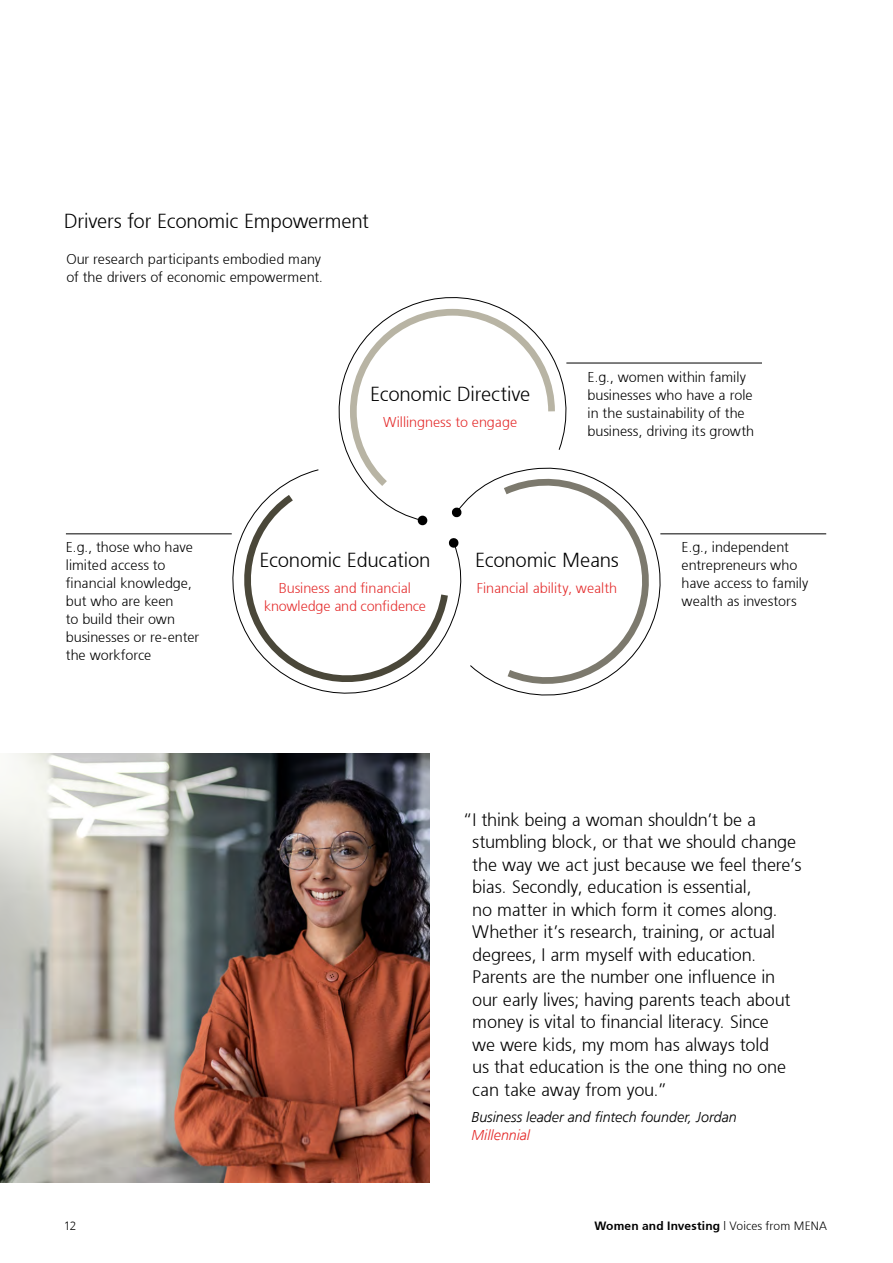
<style>
.page{position:relative;width:893px;height:1263px;background:#fff}
.page>*{position:absolute;margin:0;border:0;box-sizing:border-box;transform-origin:0 0}
.UBS_Subheadline_13_5_grid{font:300 20.25px "Frutiger 45";letter-spacing:-.01em;color:#000}
.t1{font:300 18px/22.5px "Frutiger 45";letter-spacing:-.01em;color:#000}
.UBS_Copy_text_9_5_grid{font:300 14.25px/18px "Frutiger 45";color:#000}
.UBS_Copy_text_9_5_grid-2{font:300 14.25px/18px "Frutiger 45";color:#e42b2b;text-align:center}
.Quote_Name{font:italic 300 14.25px "Frutiger 45";color:#000}
.Quote_Name-2{font:italic 300 14.25px "Frutiger 45";color:#e42b2b}
.t2{font:300 12px "Frutiger 45";letter-spacing:.015em;color:#000}
.t3{font:300 12px "Frutiger 45";color:#000}
.s1{font-style:inherit}
</style>
<div class="page">
<img style="left:0;top:754px;width:429px;height:428px">
<hr style="left:660px;top:533px;width:166px;height:1px;background:#000">
<hr style="left:566px;top:363px;width:196px;height:1px;background:#000">
<hr style="left:66px;top:533px;width:166px;height:1px;background:#000">
<svg style="left:234px;top:305px;width:434px;height:389px"></svg>
<p class="UBS_Subheadline_13_5_grid" style="left:64px;top:209px;width:306px">Drivers for Economic Empowerment</p>
<p class="UBS_Copy_text_9_5_grid" style="left:66px;top:250px;width:258px">Our research participants embodied many of the drivers of economic empowerment.</p>
<p class="UBS_Subheadline_13_5_grid" style="left:370px;top:382px;width:162px">Economic Directive</p>
<p class="UBS_Copy_text_9_5_grid-2" style="left:383px;top:413px;width:136px">Willingness to engage</p>
<p class="UBS_Copy_text_9_5_grid" style="left:588px;top:368px;width:168px">E.g., women within family businesses who have a role in the sustainability of the business, driving its growth</p>
<p class="UBS_Copy_text_9_5_grid" style="left:66px;top:538px;width:135px">E.g., those who have limited access to financial knowledge, but who are keen<br>to build their own businesses or re-enter the workforce</p>
<p class="UBS_Subheadline_13_5_grid" style="left:260px;top:548px;width:172px">Economic Education</p>
<p class="UBS_Copy_text_9_5_grid-2" style="left:264px;top:579px;width:163px">Business and financial knowledge and confidence</p>
<p class="UBS_Subheadline_13_5_grid" style="left:475px;top:548px;width:145px">Economic Means</p>
<p class="UBS_Copy_text_9_5_grid-2" style="left:477px;top:579px;width:142px">Financial ability, wealth</p>
<p class="UBS_Copy_text_9_5_grid" style="left:682px;top:538px;width:128px">E.g., independent entrepreneurs who have access to family wealth as investors</p>
<p class="t1" style="left:472px;top:808px;width:331px;text-indent:-9px">“I think being a woman shouldn’t be a stumbling block, or that we should change the way we act just because we feel there’s bias. Secondly, education is essential,<br>no matter in which form it comes along.<br>Whether it’s research, training, or actual degrees, I arm myself with education.<br>Parents are the number one influence in our early lives; having parents teach about money is vital to financial literacy. Since<br>we were kids, my mom has always told<br>us that education is the one thing no one can take away from you.”</p>
<p class="Quote_Name" style="left:471px;top:1109px;width:267px">Business leader and fintech founder, Jordan</p>
<p class="Quote_Name-2" style="left:471px;top:1127px;width:60px">Millennial</p>
<p class="t3" style="left:64px;top:1219px;width:14px">12</p>
<p class="t2" style="left:594px;top:1218px;width:234px">Women and Investing <span class="s1">| Voices from MENA</span></p>
</div>
